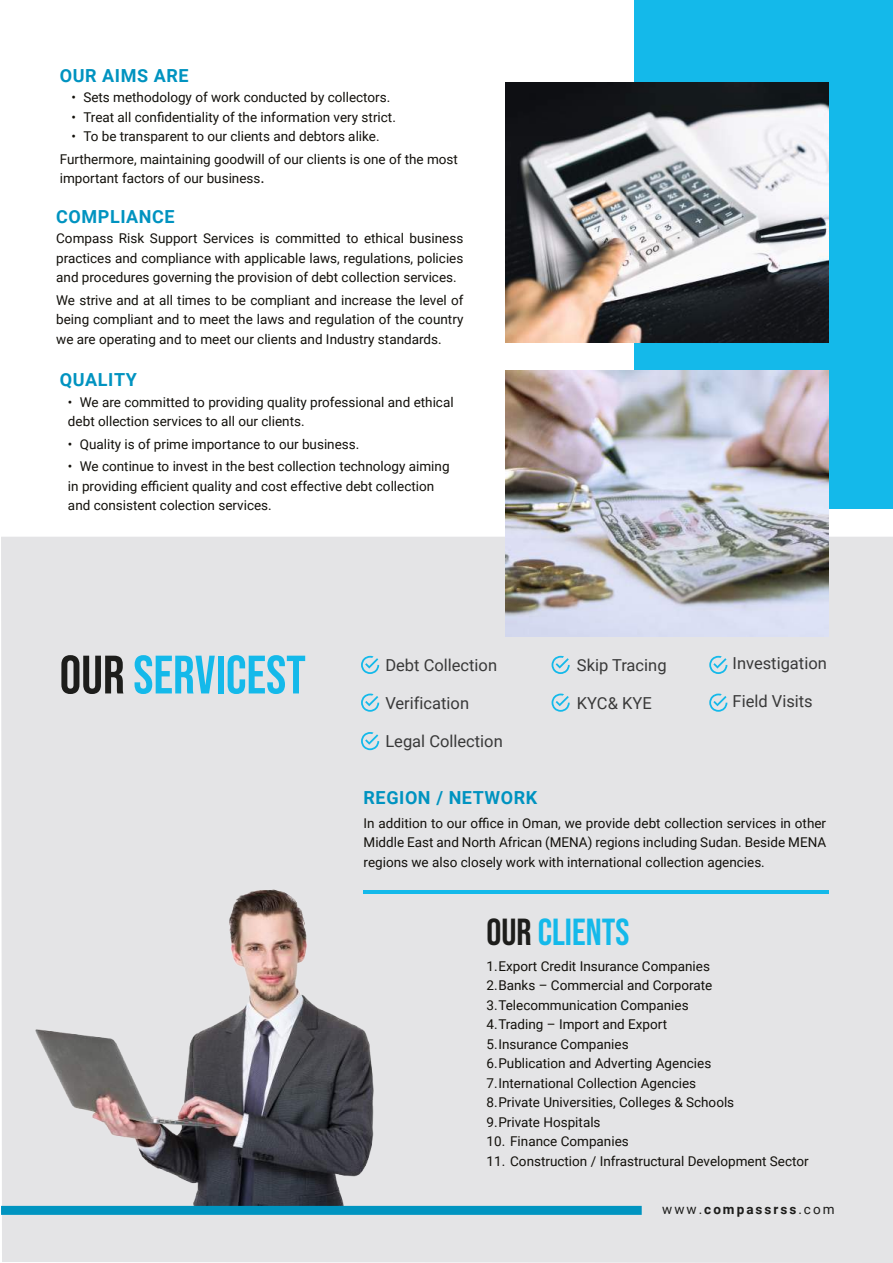
<style>
.page{position:relative;width:893px;height:1263px;background:#fff}
.page>*{position:absolute;margin:0;border:0;box-sizing:border-box;transform-origin:0 0}
.t1{font:54px "Bebas Neue";color:#14b9ea}
.t2{font:37.5px "Bebas Neue";color:#14b9ea}
.t3{font:700 18px "Roboto";letter-spacing:.03em;color:#0093c0}
.t4{font:16.5px "Roboto";color:#393939}
.t5{font:13.5px/19.5px "Roboto";color:#12100b}
.t6{font:700 13.5px "Roboto";letter-spacing:.15em;color:#1d1d1b}
.s1{font-size:16.5px}
.s2{color:#1d1d1b}
.s3{font-weight:400}
</style>
<div class="page">
<div style="left:635px;top:0;width:258px;height:509px;background:#14b9ea"></div>
<div style="left:1px;top:537px;width:892px;height:726px;background:#e4e4e6"></div>
<hr style="left:364px;top:890px;width:465px;height:3px;background:#14b9ea">
<svg style="left:361px;top:656px;width:18px;height:18px"></svg>
<svg style="left:361px;top:693px;width:18px;height:19px"></svg>
<svg style="left:361px;top:732px;width:18px;height:18px"></svg>
<svg style="left:552px;top:656px;width:18px;height:18px"></svg>
<svg style="left:552px;top:693px;width:18px;height:19px"></svg>
<svg style="left:709px;top:656px;width:18px;height:18px"></svg>
<svg style="left:709px;top:693px;width:18px;height:19px"></svg>
<img style="left:505px;top:370px;width:324px;height:266px">
<img style="left:505px;top:82px;width:324px;height:260px">
<img style="left:3px;top:872px;width:453px;height:334px">
<div style="left:1px;top:1206px;width:641px;height:9px;background:#0094c0"></div>
<h3 class="t3" style="left:60px;top:63px;width:130px">OUR AIMS ARE</h3>
<p class="t5" style="left:72px;top:87px;width:320px">• Sets methodology of work conducted by collectors.</p>
<p class="t5" style="left:72px;top:107px;width:326px">• Treat all confidentiality of the information very strict.</p>
<p class="t5" style="left:60px;top:125px;width:400px;line-height:22.5px;text-indent:12px">• To be transparent to our clients and debtors alike.<br>Furthermore, maintaining goodwill of our clients is one of the most</p>
<p class="t5" style="left:60px;top:168px;width:207px">important factors of our business<span class="s1">.</span></p>
<h3 class="t3" style="left:56px;top:204px;width:120px">COMPLIANCE</h3>
<p class="t5" style="left:56px;top:228px;width:409px;text-align:justify">Compass Risk Support Services is committed to ethical business practices and compliance with applicable laws, regulations, policies and procedures governing the provision of debt collection services.</p>
<p class="t5" style="left:56px;top:290px;width:409px;text-align:justify">We strive and at all times to be compliant and increase the level of being compliant and to meet the laws and regulation of the country we are operating and to meet our clients and Industry standards.</p>
<h3 class="t3" style="left:60px;top:367px;width:79px">QUALITY</h3>
<p class="t5" style="left:68px;top:392px;width:387px">• We are committed to providing quality professional and ethical debt ollection services to all our clients.</p>
<p class="t5" style="left:68px;top:434px;width:293px">• Quality is of prime importance to our business.</p>
<p class="t5" style="left:68px;top:456px;width:383px">• We continue to invest in the best collection technology aiming in providing efficient quality and cost effective debt collection and consistent colection services.</p>
<h1 class="t1" style="left:60px;top:644px;width:248px"><span class="s2">OUR</span> SERVICEST</h1>
<p class="t4" style="left:385px;top:653px;width:113px">Debt Collection</p>
<p class="t4" style="left:385px;top:691px;width:85px">Verification</p>
<p class="t4" style="left:385px;top:729px;width:119px">Legal Collection</p>
<p class="t4" style="left:577px;top:653px;width:91px">Skip Tracing</p>
<p class="t4" style="left:577px;top:691px;width:76px">KYC&amp; KYE</p>
<p class="t4" style="left:733px;top:652px;width:96px">Investigation</p>
<p class="t4" style="left:733px;top:690px;width:82px">Field Visits</p>
<h3 class="t3" style="left:364px;top:785px;width:175px">REGION / NETWORK</h3>
<p class="t5" style="left:364px;top:812px;width:464px;text-align:justify">In addition to our office in Oman, we provide debt collection services in other Middle East and North African (MENA) regions including Sudan. Beside MENA regions we also closely work with international collection agencies.</p>
<h2 class="t2" style="left:486px;top:911px;width:144px"><span class="s2">OUR</span> CLIENTS</h2>
<p class="t5" style="left:487px;top:955px;width:225px">1. Export Credit Insurance Companies</p>
<p class="t5" style="left:487px;top:975px;width:227px">2. Banks – Commercial and Corporate</p>
<p class="t5" style="left:487px;top:994px;width:204px">3. Telecommunication Companies</p>
<p class="t5" style="left:487px;top:1014px;width:182px">4. Trading – Import and Export</p>
<p class="t5" style="left:487px;top:1033px;width:144px">5. Insurance Companies</p>
<p class="t5" style="left:487px;top:1053px;width:226px">6. Publication and Adverting Agencies</p>
<p class="t5" style="left:487px;top:1072px;width:211px">7. International Collection Agencies</p>
<p class="t5" style="left:487px;top:1092px;width:249px">8. Private Universities, Colleges &amp; Schools</p>
<p class="t5" style="left:487px;top:1111px;width:115px">9. Private Hospitals</p>
<p class="t5" style="left:487px;top:1131px;width:144px">10. Finance Companies</p>
<p class="t5" style="left:487px;top:1150px;width:324px">11. Construction / Infrastructural Development Sector</p>
<p class="t6" style="left:662px;top:1200px;width:174px"><span class="s3">www.</span>compassrss<span class="s3">.com</span></p>
</div>
